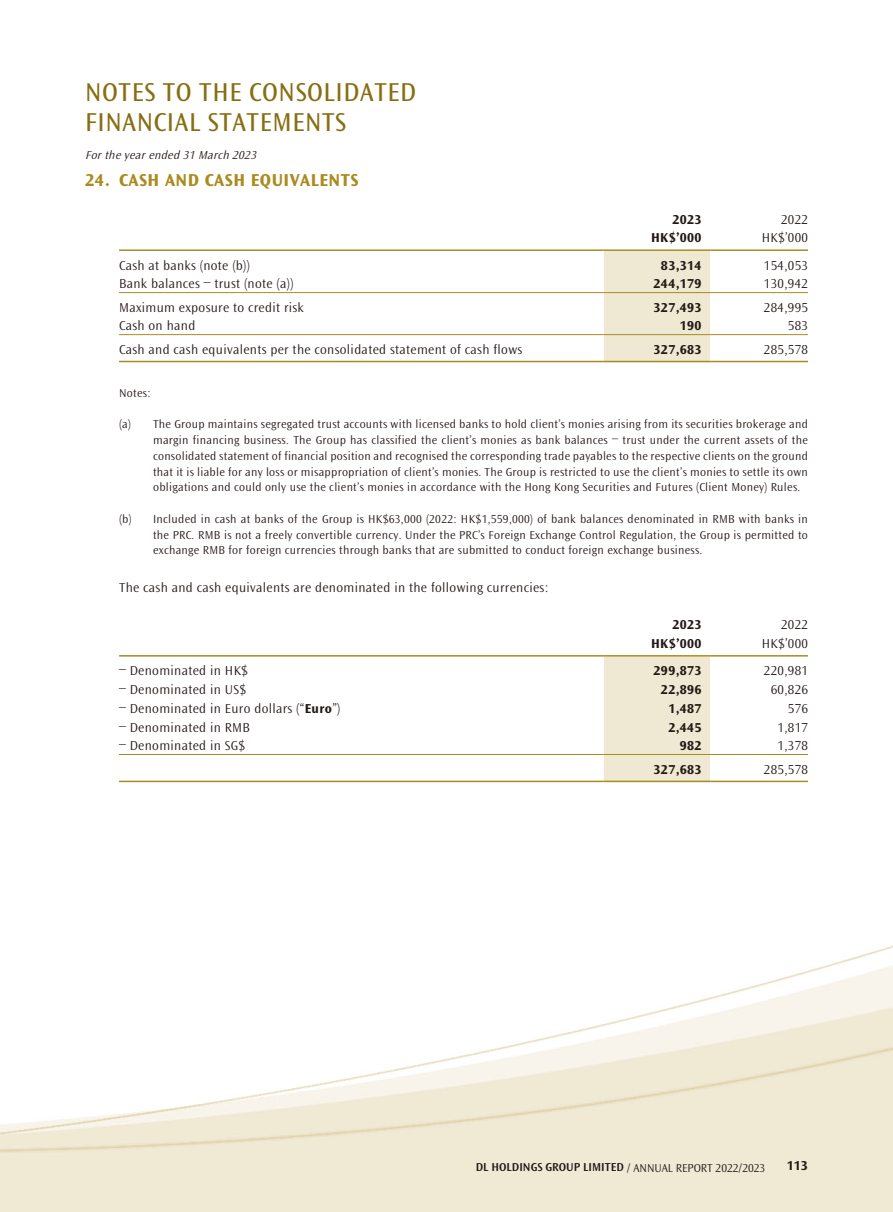
<style>
.page{position:relative;width:893px;height:1212px;background:#fff}
.page>*{position:absolute;margin:0;border:0;box-sizing:border-box;transform-origin:0 0}
.t1{font:27px/30px "Ocean Sans Std";letter-spacing:.025em;color:#886e13;scale:.96 1}
.t2{font:700 18px "Ocean Sans Std";letter-spacing:.025em;color:#ab8b20}
.t3{font:300 13.5px "Ocean Sans Std";letter-spacing:.025em;color:#231916}
.t4{font:700 13.5px "Ocean Sans Std";letter-spacing:.025em;color:#231916}
.t5{font:300 12px/15.8px "Ocean Sans Std";letter-spacing:.025em;color:#231916;text-align:justify}
.t6{font:600 12px "Ocean Sans Std";color:#231916}
.t7{font:italic 300 12px "Ocean Sans Std";color:#231916}
.s1{font-weight:700}
.s2{font-weight:300}
</style>
<div class="page">
<img style="left:0;top:293px;width:893px;height:919px">
<div style="left:604px;top:251px;width:106px;height:110px;background:#efe8d2"></div>
<hr style="left:119px;top:249px;width:485px;height:2px;background:#ab8b20">
<hr style="left:604px;top:249px;width:106px;height:2px;background:#ab8b20">
<hr style="left:710px;top:249px;width:98px;height:2px;background:#ab8b20">
<hr style="left:119px;top:292px;width:485px;height:1px;background:#ab8b20">
<hr style="left:604px;top:292px;width:106px;height:1px;background:#ab8b20">
<hr style="left:710px;top:292px;width:98px;height:1px;background:#ab8b20">
<hr style="left:119px;top:334px;width:485px;height:1px;background:#ab8b20">
<hr style="left:604px;top:334px;width:106px;height:1px;background:#ab8b20">
<hr style="left:710px;top:334px;width:98px;height:1px;background:#ab8b20">
<hr style="left:119px;top:361px;width:485px;height:1px;background:#ab8b20">
<hr style="left:604px;top:361px;width:106px;height:1px;background:#ab8b20">
<hr style="left:710px;top:361px;width:98px;height:1px;background:#ab8b20">
<div style="left:604px;top:656px;width:106px;height:125px;background:#efe8d2"></div>
<hr style="left:119px;top:655px;width:485px;height:1px;background:#ab8b20">
<hr style="left:604px;top:655px;width:106px;height:1px;background:#ab8b20">
<hr style="left:710px;top:655px;width:98px;height:1px;background:#ab8b20">
<hr style="left:119px;top:754px;width:485px;height:1px;background:#ab8b20">
<hr style="left:604px;top:754px;width:106px;height:1px;background:#ab8b20">
<hr style="left:710px;top:754px;width:98px;height:1px;background:#ab8b20">
<hr style="left:119px;top:781px;width:485px;height:1px;background:#ab8b20">
<hr style="left:604px;top:781px;width:106px;height:1px;background:#ab8b20">
<hr style="left:710px;top:781px;width:98px;height:1px;background:#ab8b20">
<h1 class="t1" style="left:85px;top:78px;width:346px">NOTES TO THE CONSOLIDATED<br>FINANCIAL STATEMENTS</h1>
<p class="t7" style="left:85px;top:148px;width:176px">Forthe yearended 31 March 2023</p>
<h2 class="t2" style="left:85px;top:170px;width:275px">24. CASH AND CASH EQUIVALENTS</h2>
<p class="t4" style="left:672px;top:212px;width:31px">2023</p>
<p class="t3" style="left:781px;top:212px;width:28px">2022</p>
<p class="t4" style="left:651px;top:230px;width:52px">HK$’000</p>
<p class="t3" style="left:762px;top:230px;width:48px">HK$’000</p>
<p class="t3" style="left:119px;top:258px;width:133px">Cash at banks (note (b))</p>
<p class="t4" style="left:661px;top:258px;width:42px">83,314</p>
<p class="t3" style="left:764px;top:258px;width:45px">154,053</p>
<p class="t3" style="left:119px;top:277px;width:176px">Bank balances – trust (note (a))</p>
<p class="t4" style="left:654px;top:276px;width:50px">244,179</p>
<p class="t3" style="left:764px;top:277px;width:45px">130,942</p>
<p class="t3" style="left:119px;top:300px;width:186px">Maximum exposure to credit risk</p>
<p class="t4" style="left:654px;top:300px;width:50px">327,493</p>
<p class="t3" style="left:764px;top:300px;width:45px">284,995</p>
<p class="t3" style="left:119px;top:319px;width:78px">Cash on hand</p>
<p class="t4" style="left:680px;top:318px;width:23px">190</p>
<p class="t3" style="left:788px;top:319px;width:22px">583</p>
<p class="t3" style="left:119px;top:342px;width:405px">Cash and cash equivalents per the consolidated statement of cash flows</p>
<p class="t4" style="left:654px;top:342px;width:50px">327,683</p>
<p class="t3" style="left:764px;top:342px;width:45px">285,578</p>
<p class="t5" style="left:119px;top:385px;width:33px">Notes:</p>
<p class="t5" style="left:153px;top:417px;width:656px;text-indent:-34px">(a) The Group maintains segregated trust accounts with licensed banks to hold client’s monies arising from its securities brokerage and margin financing business. The Group has classified the client’s monies as bank balances – trust under the current assets of the consolidated statement of financial position and recognised the corresponding trade payables to the respective clients on the ground that it is liable for any loss or misappropriation of client’s monies. The Group is restricted to use the client’s monies to settle its own obligations and could only use the client’s monies in accordance with the Hong Kong Securities and Futures (Client Money) Rules.</p>
<p class="t5" style="left:153px;top:511px;width:656px;text-indent:-34px">(b) Included in cash at banks of the Group is HK$63,000 (2022: HK$1,559,000) of bank balances denominated in RMB with banks in the PRC. RMB is not a freely convertible currency. Under the PRC’s Foreign Exchange Control Regulation, the Group is permitted to exchange RMB for foreign currencies through banks that are submitted to conduct foreign exchange business.</p>
<p class="t3" style="left:119px;top:580px;width:431px">The cash and cash equivalents are denominated in the following currencies:</p>
<p class="t4" style="left:672px;top:617px;width:31px">2023</p>
<p class="t3" style="left:781px;top:617px;width:28px">2022</p>
<p class="t4" style="left:651px;top:636px;width:52px">HK$’000</p>
<p class="t3" style="left:762px;top:636px;width:48px">HK$’000</p>
<p class="t3" style="left:119px;top:663px;width:130px">– Denominated in HK$</p>
<p class="t4" style="left:654px;top:663px;width:50px">299,873</p>
<p class="t3" style="left:764px;top:663px;width:45px">220,981</p>
<p class="t3" style="left:119px;top:682px;width:128px">– Denominated in US$</p>
<p class="t4" style="left:661px;top:682px;width:42px">22,896</p>
<p class="t3" style="left:771px;top:682px;width:39px">60,826</p>
<p class="t3" style="left:119px;top:701px;width:223px">– Denominated in Euro dollars (“<span class="s1">Euro</span>”)</p>
<p class="t4" style="left:668px;top:701px;width:35px">1,487</p>
<p class="t3" style="left:788px;top:701px;width:22px">576</p>
<p class="t3" style="left:119px;top:720px;width:132px">– Denominated in RMB</p>
<p class="t4" style="left:668px;top:719px;width:35px">2,445</p>
<p class="t3" style="left:777px;top:720px;width:32px">1,817</p>
<p class="t3" style="left:119px;top:738px;width:127px">– Denominated in SG$</p>
<p class="t4" style="left:680px;top:738px;width:23px">982</p>
<p class="t3" style="left:777px;top:738px;width:32px">1,378</p>
<p class="t4" style="left:654px;top:762px;width:50px">327,683</p>
<p class="t3" style="left:764px;top:762px;width:45px">285,578</p>
<p class="t6" style="left:476px;top:1160px;width:291px">DL HOLDINGS GROUP LIMITED <span class="s2">/ ANNUAL REPORT 2022/2023</span></p>
<p class="t4" style="left:787px;top:1158px;width:23px">113</p>
</div>
